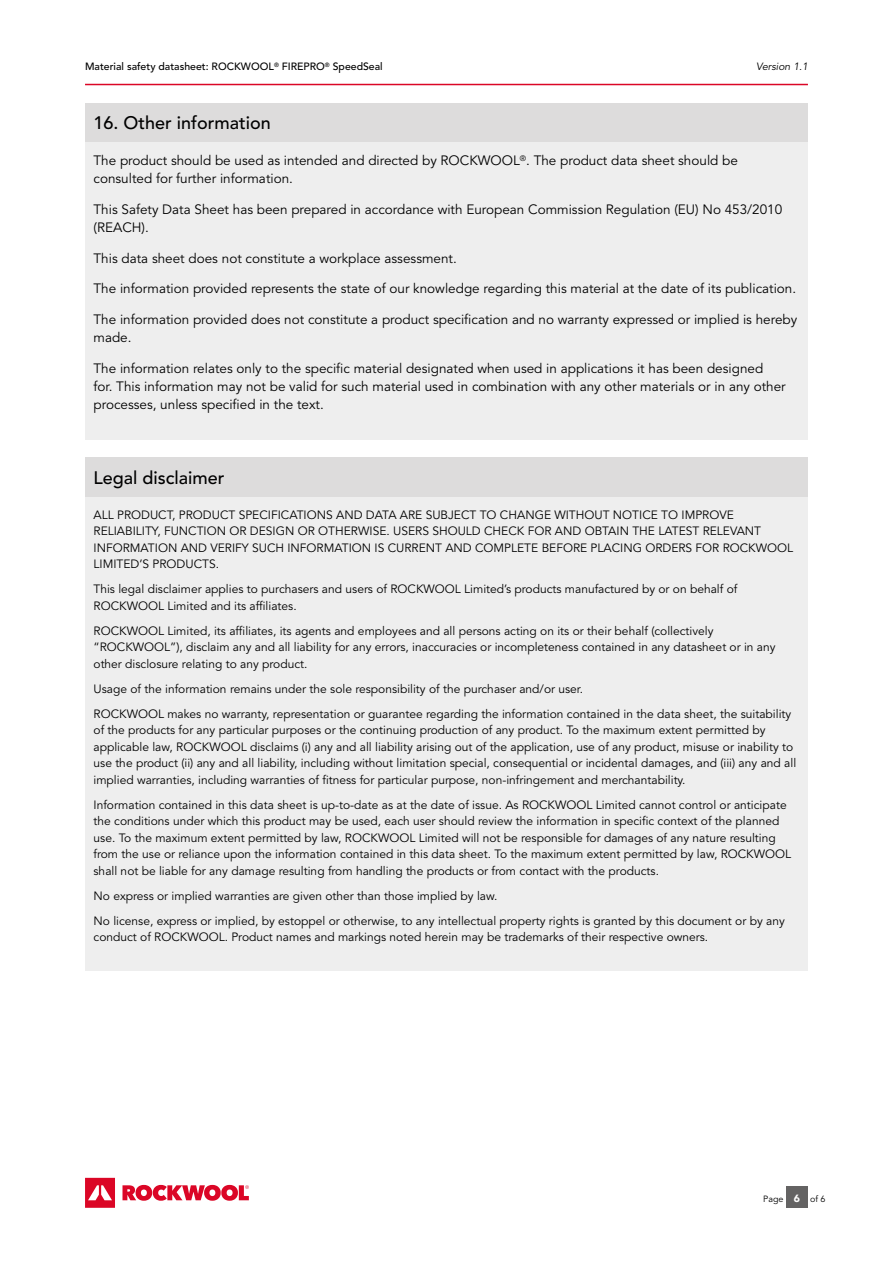
<style>
.page{position:relative;width:893px;height:1263px;background:#fff}
.page>*{position:absolute;margin:0;border:0;box-sizing:border-box;transform-origin:0 0}
.t1{font:500 18px "Avenir LT Std";color:#000}
.t2{font:13.5px/18px "Avenir LT Std";color:#000}
.t3{font:12px/16.5px "Avenir LT Std";color:#000}
.t4{font:500 10.5px "Avenir LT Std";color:#000}
.t5{font:italic 10.5px "Avenir LT Std";color:#000}
.t6{font:9px "Avenir LT Std";color:#000}
.s1{font-family:"Avenir";font-weight:900;font-size:10.5px;color:#fff}
</style>
<div class="page">
<svg style="left:85px;top:1178px;width:30px;height:30px"></svg>
<svg style="left:122px;top:1185px;width:127px;height:16px"></svg>
<div style="left:786px;top:1186px;width:21px;height:22px;background:#646363"></div>
<hr style="left:85px;top:84px;width:723px;height:1px;background:#db0626">
<div style="left:85px;top:103px;width:723px;height:39px;background:#dddcdc"></div>
<div style="left:85px;top:142px;width:723px;height:298px;background:#eee"></div>
<div style="left:85px;top:458px;width:723px;height:39px;background:#dddcdc"></div>
<div style="left:85px;top:497px;width:723px;height:473px;background:#eee"></div>
<p class="t4" style="left:85px;top:60px;width:299px">Material safety datasheet: ROCKWOOL<sup>®</sup> FIREPRO<sup>®</sup> SpeedSeal</p>
<p class="t5" style="left:756px;top:60px;width:53px">Version 1.1</p>
<h1 class="t1" style="left:94px;top:113px;width:179px">16. Other information</h1>
<p class="t2" style="left:94px;top:152px;width:646px">The product should be used as intended and directed by ROCKWOOL<sup>®</sup>. The product data sheet should be consulted for further information.</p>
<p class="t2" style="left:94px;top:201px;width:690px">This Safety Data Sheet has been prepared in accordance with European Commission Regulation (EU) No 453/2010 (REACH).</p>
<p class="t2" style="left:94px;top:249px;width:365px">This data sheet does not constitute a workplace assessment.</p>
<p class="t2" style="left:94px;top:280px;width:704px">The information provided represents the state of our knowledge regarding this material at the date of its publication.</p>
<p class="t2" style="left:94px;top:311px;width:705px">The information provided does not constitute a product specification and no warranty expressed or implied is hereby made.</p>
<p class="t2" style="left:94px;top:360px;width:694px">The information relates only to the specific material designated when used in applications it has been designed<br>for. This information may not be valid for such material used in combination with any other materials or in any other processes, unless specified in the text.</p>
<h1 class="t1" style="left:94px;top:467px;width:132px">Legal disclaimer</h1>
<p class="t3" style="left:94px;top:506px;width:701px">ALL PRODUCT, PRODUCT SPECIFICATIONS AND DATA ARE SUBJECT TO CHANGE WITHOUT NOTICE TO IMPROVE RELIABILITY, FUNCTION OR DESIGN OR OTHERWISE. USERS SHOULD CHECK FOR AND OBTAIN THE LATEST RELEVANT INFORMATION AND VERIFY SUCH INFORMATION IS CURRENT AND COMPLETE BEFORE PLACING ORDERS FOR ROCKWOOL LIMITED’S PRODUCTS.</p>
<p class="t3" style="left:94px;top:581px;width:645px">This legal disclaimer applies to purchasers and users of ROCKWOOL Limited’s products manufactured by or on behalf of<br>ROCKWOOL Limited and its affiliates.</p>
<p class="t3" style="left:94px;top:623px;width:684px">ROCKWOOL Limited, its affiliates, its agents and employees and all persons acting on its or their behalf (collectively “ROCKWOOL”), disclaim any and all liability for any errors, inaccuracies or incompleteness contained in any datasheet or in any other disclosure relating to any product.</p>
<p class="t3" style="left:94px;top:676px;width:699px;line-height:25px">Usage of the information remains under the sole responsibility of the purchaser and/or user.<br>ROCKWOOL makes no warranty, representation or guarantee regarding the information contained in the data sheet, the suitability</p>
<p class="t3" style="left:94px;top:722px;width:704px">of the products for any particular purposes or the continuing production of any product. To the maximum extent permitted by applicable law, ROCKWOOL disclaims (i) any and all liability arising out of the application, use of any product, misuse or inability to use the product (ii) any and all liability, including without limitation special, consequential or incidental damages, and (iii) any and all implied warranties, including warranties of fitness for particular purpose, non-infringement and merchantability.</p>
<p class="t3" style="left:94px;top:797px;width:699px">Information contained in this data sheet is up-to-date as at the date of issue. As ROCKWOOL Limited cannot control or anticipate the conditions under which this product may be used, each user should review the information in specific context of the planned use. To the maximum extent permitted by law, ROCKWOOL Limited will not be responsible for damages of any nature resulting from the use or reliance upon the information contained in this data sheet. To the maximum extent permitted by law, ROCKWOOL shall not be liable for any damage resulting from handling the products or from contact with the products.</p>
<p class="t3" style="left:94px;top:883px;width:693px;line-height:25px">No express or implied warranties are given other than those implied by law.<br>No license, express or implied, by estoppel or otherwise, to any intellectual property rights is granted by this document or by any</p>
<p class="t3" style="left:94px;top:929px;width:616px">conduct of ROCKWOOL. Product names and markings noted herein may be trademarks of their respective owners.</p>
<p class="t6" style="left:763px;top:1194px;width:38px">Page <span class="s1">6</span></p>
<p class="t6" style="left:810px;top:1194px;width:17px">of 6</p>
</div>
